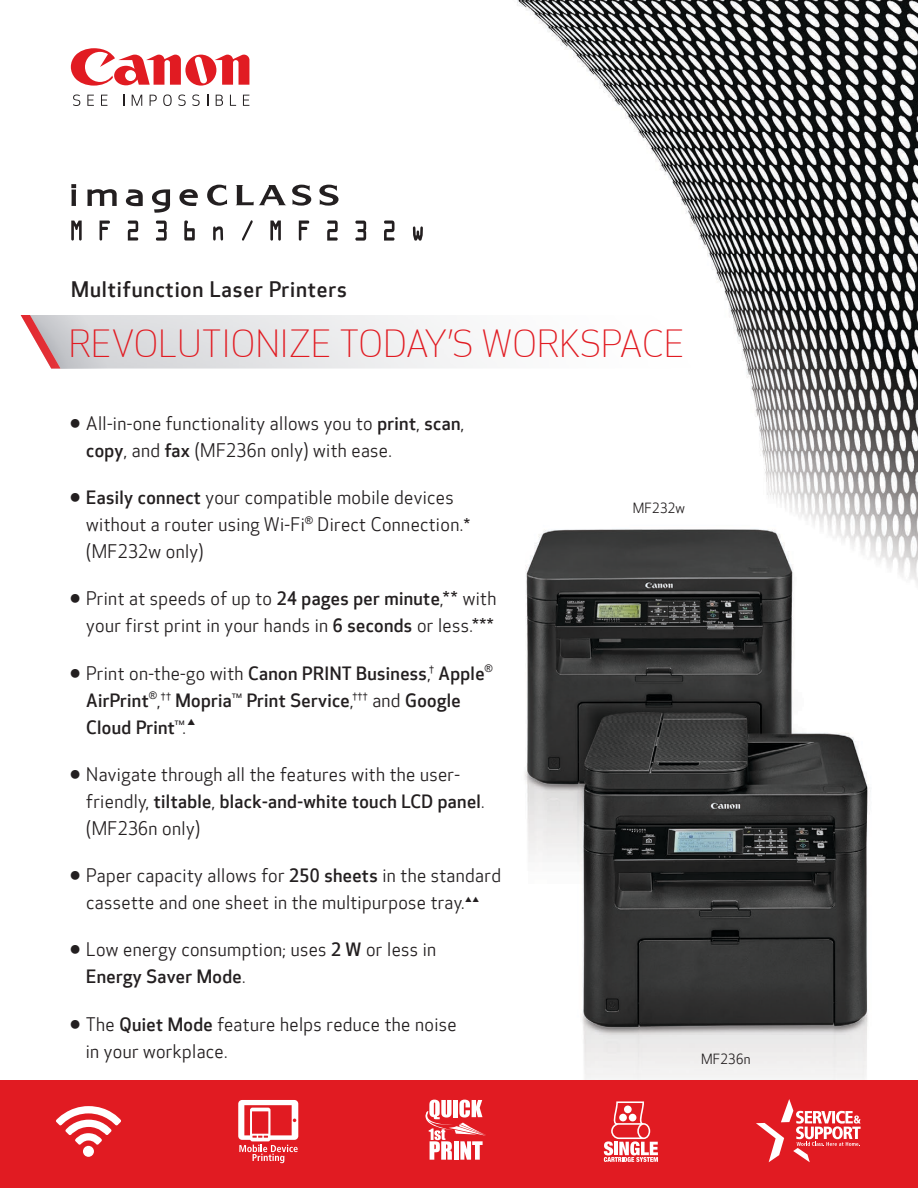
<style>
.page{position:relative;width:918px;height:1188px;background:#fff}
.page>*{position:absolute;margin:0;border:0;box-sizing:border-box;transform-origin:0 0}
.Red_SubHead_Cover{font:300 36px "Optic Sans 101";letter-spacing:.025em;color:#e11b22}
.LMP{font:500 21px "Optic Sans 301";letter-spacing:.04em;color:#231f20}
.Cover_Bullet_Text{font:18px/27px "Optic Sans 201";letter-spacing:.02em;color:#231f20}
.Cover_Bullet_Text-2{font:500 18px/27px "Optic Sans 301";letter-spacing:.02em;color:#231f20}
.t1{font:13.5px "Optic Sans 201";letter-spacing:.02em;color:#231f20}
.s1{font-family:"Optic Sans 101";font-weight:300;font-size:33px}
.s2{font-family:"Optic Sans 301";font-weight:500}
.s3{font-family:"Arial"}
.s4{font-family:"Arial";font-size:19.5px}
.s5{font-family:"Optic Sans 201";font-weight:400}
</style>
<div class="page">
<img style="left:71px;top:0;width:847px;height:1080px">
<svg style="left:20px;top:315px;width:796px;height:54px"></svg>
<div style="left:0;top:1080px;width:918px;height:108px;background:#e11b22"></div>
<svg style="left:56px;top:1106px;width:65px;height:39px"></svg>
<div style="left:83px;top:1146px;width:11px;height:11px;background:#fff;border-radius:50%"></div>
<svg style="left:238px;top:1100px;width:60px;height:63px"></svg>
<svg style="left:425px;top:1100px;width:61px;height:60px"></svg>
<svg style="left:604px;top:1101px;width:54px;height:61px"></svg>
<svg style="left:756px;top:1099px;width:105px;height:63px"></svg>
<svg style="left:71px;top:184px;width:5px;height:22px"></svg>
<svg style="left:87px;top:189px;width:30px;height:17px"></svg>
<svg style="left:126px;top:189px;width:17px;height:17px"></svg>
<svg style="left:152px;top:189px;width:18px;height:24px"></svg>
<svg style="left:179px;top:189px;width:19px;height:17px"></svg>
<svg style="left:207px;top:185px;width:20px;height:21px"></svg>
<svg style="left:236px;top:185px;width:75px;height:21px"></svg>
<svg style="left:319px;top:185px;width:20px;height:21px"></svg>
<svg style="left:242px;top:220px;width:11px;height:21px"></svg>
<svg style="left:100px;top:221px;width:10px;height:20px"></svg>
<svg style="left:71px;top:221px;width:11px;height:20px"></svg>
<svg style="left:128px;top:221px;width:10px;height:20px"></svg>
<svg style="left:213px;top:226px;width:10px;height:15px"></svg>
<svg style="left:184px;top:221px;width:11px;height:20px"></svg>
<svg style="left:156px;top:221px;width:11px;height:20px"></svg>
<svg style="left:299px;top:221px;width:10px;height:20px"></svg>
<svg style="left:327px;top:221px;width:11px;height:20px"></svg>
<svg style="left:384px;top:221px;width:10px;height:20px"></svg>
<svg style="left:413px;top:226px;width:10px;height:15px"></svg>
<svg style="left:270px;top:221px;width:11px;height:20px"></svg>
<svg style="left:355px;top:221px;width:11px;height:20px"></svg>
<svg style="left:74px;top:48px;width:175px;height:38px"></svg>
<img style="left:70px;top:24px;width:4px;height:98px">
<svg style="left:73px;top:95px;width:7px;height:11px"></svg>
<svg style="left:87px;top:95px;width:7px;height:11px"></svg>
<svg style="left:101px;top:95px;width:6px;height:11px"></svg>
<svg style="left:132px;top:95px;width:10px;height:11px"></svg>
<svg style="left:150px;top:95px;width:7px;height:11px"></svg>
<svg style="left:163px;top:95px;width:9px;height:11px"></svg>
<svg style="left:178px;top:95px;width:8px;height:11px"></svg>
<svg style="left:192px;top:95px;width:8px;height:11px"></svg>
<svg style="left:216px;top:95px;width:7px;height:11px"></svg>
<svg style="left:230px;top:95px;width:6px;height:11px"></svg>
<svg style="left:243px;top:95px;width:6px;height:11px"></svg>
<svg style="left:188px;top:719px;width:7px;height:6px"></svg>
<svg style="left:465px;top:896px;width:14px;height:6px"></svg>
<p class="LMP" style="left:71px;top:277px;width:277px">Multifunction Laser Printers</p>
<p class="Red_SubHead_Cover" style="left:69px;top:324px;width:616px">REVOLUTIONIZE TODAY’S WORKSPACE</p>
<p class="Cover_Bullet_Text" style="left:86px;top:410px;width:379px;text-indent:-17px"><span class="s1">•</span> All-in-one functionality allows you to <span class="s2">print</span>, <span class="s2">scan</span>, <span class="s2">copy</span>, and <span class="s2">fax</span> (MF236n only) with ease.</p>
<p class="Cover_Bullet_Text" style="left:86px;top:485px;width:386px;text-indent:-17px"><span class="s1">•</span> <span class="s2">Easily connect</span> your compatible mobile devices without a router using Wi-Fi<sup>®</sup> Direct Connection.<span class="s3">* </span>(MF232w only)</p>
<p class="Cover_Bullet_Text" style="left:69px;top:586px;width:429px;text-align:right"><span class="s1">•</span> Print at speeds of up to <span class="s2">24 pages per minute</span>,<span class="s4">**</span> with your first print in your hands in <span class="s2">6 seconds</span> or less.<span class="s4">***</span></p>
<p class="Cover_Bullet_Text-2" style="left:86px;top:660px;width:408px;text-indent:-17px"><span class="s1">•</span> <span class="s5">Print on-the-go with</span> Canon PRINT Business<span class="s5">,</span><sup>†</sup> Apple<sup>®<br></sup>AirPrint<sup>®</sup><span class="s5">,</span><sup>††</sup> Mopria<span class="s5">™</span> Print Service<span class="s5">,</span><sup>†††</sup> <span class="s5">and</span> Google<br>Cloud Print<span class="s5">™.</span></p>
<p class="Cover_Bullet_Text" style="left:86px;top:761px;width:400px;text-indent:-17px"><span class="s1">•</span> Navigate through all the features with the user&shy;friendly, <span class="s2">tiltable</span>, <span class="s2">black-and-white touch LCD panel</span>. (MF236n only)</p>
<p class="Cover_Bullet_Text" style="left:86px;top:863px;width:416px;text-indent:-17px"><span class="s1">•</span> Paper capacity allows for <span class="s2">250 sheets</span> in the standard cassette and one sheet in the multipurpose tray.</p>
<p class="Cover_Bullet_Text" style="left:86px;top:937px;width:352px;text-indent:-17px"><span class="s1">•</span> Low energy consumption; uses <span class="s2">2 W</span> or less in<br><span class="s2">Energy Saver Mode</span>.</p>
<p class="Cover_Bullet_Text" style="left:86px;top:1011px;width:372px;text-indent:-17px"><span class="s1">•</span> The <span class="s2">Quiet Mode</span> feature helps reduce the noise in your workplace.</p>
<p class="t1" style="left:633px;top:501px;width:54px">MF232w</p>
<p class="t1" style="left:701px;top:1052px;width:51px">MF236n</p>
</div>
